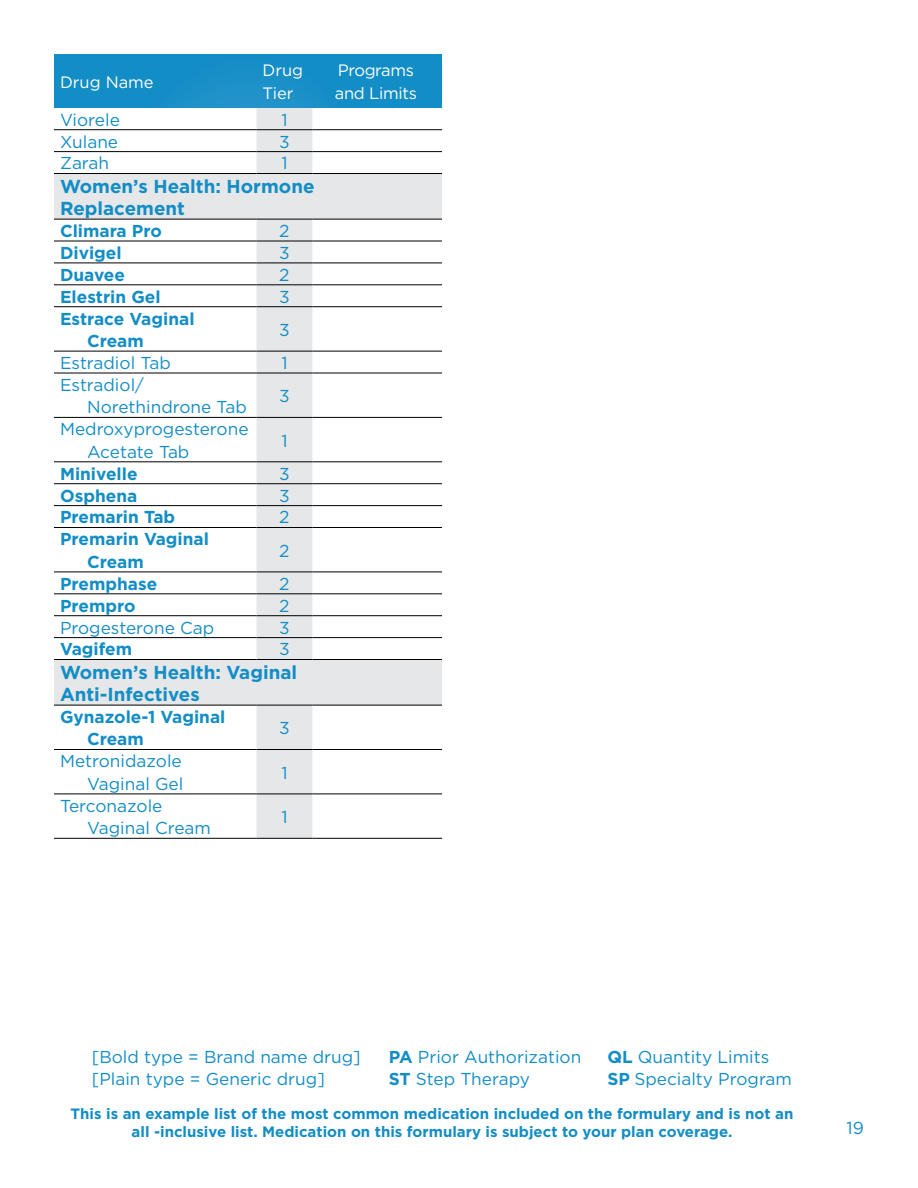
<style>
.page{position:relative;width:918px;height:1188px;background:#fff}
.page>*{position:absolute;margin:0;border:0;box-sizing:border-box;transform-origin:0 0}
.Drug_-_Category{font:700 18.75px/22.5px "Gotham";color:#138dc6}
.Drug_-_Generic{font:17.25px/22.5px "Gotham";color:#138dc6}
.Drug_-_Brand{font:700 17.25px/22.5px "Gotham";color:#138dc6}
.B2C_Body_Copy__11_5{font:17.25px "Gotham";color:#138dc6}
.B2C_1st_Level_Headin{font:16.5px/22.5px "Gotham";letter-spacing:-.02em;color:#fff}
.B2C_1st_Level_Headin-2{font:16.5px/22.5px "Gotham";color:#fff}
.t1{font:700 15px/18px "Gotham";color:#138dc6;text-align:center}
.s1{font-weight:700}
</style>
<div class="page">
<svg style="left:54px;top:54px;width:388px;height:54px;background:#158dc6"></svg>
<svg style="left:54px;top:108px;width:388px;height:730px"></svg>
<hr style="left:54px;top:241px;width:202px;height:1px;background:#000">
<hr style="left:256px;top:241px;width:56px;height:1px;background:#000">
<hr style="left:312px;top:241px;width:130px;height:1px;background:#000">
<hr style="left:54px;top:263px;width:202px;height:1px;background:#000">
<hr style="left:256px;top:263px;width:56px;height:1px;background:#000">
<hr style="left:312px;top:263px;width:130px;height:1px;background:#000">
<hr style="left:54px;top:285px;width:202px;height:1px;background:#000">
<hr style="left:256px;top:285px;width:56px;height:1px;background:#000">
<hr style="left:312px;top:285px;width:130px;height:1px;background:#000">
<hr style="left:54px;top:306px;width:202px;height:1px;background:#000">
<hr style="left:256px;top:306px;width:56px;height:1px;background:#000">
<hr style="left:312px;top:306px;width:130px;height:1px;background:#000">
<hr style="left:54px;top:351px;width:202px;height:1px;background:#000">
<hr style="left:256px;top:351px;width:56px;height:1px;background:#000">
<hr style="left:312px;top:351px;width:130px;height:1px;background:#000">
<hr style="left:54px;top:373px;width:202px;height:1px;background:#000">
<hr style="left:256px;top:373px;width:56px;height:1px;background:#000">
<hr style="left:312px;top:373px;width:130px;height:1px;background:#000">
<hr style="left:54px;top:417px;width:202px;height:1px;background:#000">
<hr style="left:256px;top:417px;width:56px;height:1px;background:#000">
<hr style="left:312px;top:417px;width:130px;height:1px;background:#000">
<hr style="left:54px;top:462px;width:202px;height:1px;background:#000">
<hr style="left:256px;top:462px;width:56px;height:1px;background:#000">
<hr style="left:312px;top:462px;width:130px;height:1px;background:#000">
<hr style="left:54px;top:483px;width:202px;height:1px;background:#000">
<hr style="left:256px;top:483px;width:56px;height:1px;background:#000">
<hr style="left:312px;top:483px;width:130px;height:1px;background:#000">
<hr style="left:54px;top:505px;width:202px;height:1px;background:#000">
<hr style="left:256px;top:505px;width:56px;height:1px;background:#000">
<hr style="left:312px;top:505px;width:130px;height:1px;background:#000">
<hr style="left:54px;top:527px;width:202px;height:1px;background:#000">
<hr style="left:256px;top:527px;width:56px;height:1px;background:#000">
<hr style="left:312px;top:527px;width:130px;height:1px;background:#000">
<hr style="left:54px;top:572px;width:202px;height:1px;background:#000">
<hr style="left:256px;top:572px;width:56px;height:1px;background:#000">
<hr style="left:312px;top:572px;width:130px;height:1px;background:#000">
<hr style="left:54px;top:594px;width:202px;height:1px;background:#000">
<hr style="left:256px;top:594px;width:56px;height:1px;background:#000">
<hr style="left:312px;top:594px;width:130px;height:1px;background:#000">
<hr style="left:54px;top:615px;width:202px;height:1px;background:#000">
<hr style="left:256px;top:615px;width:56px;height:1px;background:#000">
<hr style="left:312px;top:615px;width:130px;height:1px;background:#000">
<hr style="left:54px;top:637px;width:202px;height:1px;background:#000">
<hr style="left:256px;top:637px;width:56px;height:1px;background:#000">
<hr style="left:312px;top:637px;width:130px;height:1px;background:#000">
<hr style="left:54px;top:705px;width:202px;height:1px;background:#000">
<hr style="left:256px;top:705px;width:56px;height:1px;background:#000">
<hr style="left:312px;top:705px;width:130px;height:1px;background:#000">
<hr style="left:54px;top:749px;width:202px;height:1px;background:#000">
<hr style="left:256px;top:749px;width:56px;height:1px;background:#000">
<hr style="left:312px;top:749px;width:130px;height:1px;background:#000">
<hr style="left:54px;top:794px;width:202px;height:1px;background:#000">
<hr style="left:256px;top:794px;width:56px;height:1px;background:#000">
<hr style="left:312px;top:794px;width:130px;height:1px;background:#000">
<hr style="left:54px;top:838px;width:202px;height:1px;background:#000">
<hr style="left:256px;top:838px;width:56px;height:1px;background:#000">
<hr style="left:312px;top:838px;width:130px;height:1px;background:#000">
<hr style="left:54px;top:659px;width:202px;height:1px;background:#000">
<hr style="left:256px;top:659px;width:56px;height:1px;background:#000">
<hr style="left:312px;top:659px;width:130px;height:1px;background:#000">
<hr style="left:54px;top:129px;width:202px;height:1px;background:#000">
<hr style="left:256px;top:129px;width:56px;height:1px;background:#000">
<hr style="left:312px;top:129px;width:130px;height:1px;background:#000">
<hr style="left:54px;top:151px;width:202px;height:1px;background:#000">
<hr style="left:256px;top:151px;width:56px;height:1px;background:#000">
<hr style="left:312px;top:151px;width:130px;height:1px;background:#000">
<hr style="left:54px;top:173px;width:202px;height:1px;background:#000">
<hr style="left:256px;top:173px;width:56px;height:1px;background:#000">
<hr style="left:312px;top:173px;width:130px;height:1px;background:#000">
<hr style="left:54px;top:219px;width:202px;height:1px;background:#000">
<hr style="left:256px;top:219px;width:56px;height:1px;background:#000">
<hr style="left:312px;top:219px;width:130px;height:1px;background:#000">
<p class="B2C_1st_Level_Headin-2" style="left:60px;top:70px;width:95px">Drug Name</p>
<p class="B2C_1st_Level_Headin-2" style="left:263px;top:59px;width:42px">Drug<br>Tier</p>
<p class="B2C_1st_Level_Headin" style="left:335px;top:59px;width:84px">Programs and Limits</p>
<p class="Drug_-_Generic" style="left:60px;top:108px;width:61px">Viorele</p>
<p class="B2C_Body_Copy__11_5" style="left:281px;top:109px;width:8px">1</p>
<p class="Drug_-_Generic" style="left:60px;top:130px;width:60px">Xulane</p>
<p class="B2C_Body_Copy__11_5" style="left:279px;top:130px;width:12px">3</p>
<p class="Drug_-_Generic" style="left:60px;top:152px;width:51px">Zarah</p>
<p class="B2C_Body_Copy__11_5" style="left:281px;top:152px;width:8px">1</p>
<p class="Drug_-_Category" style="left:60px;top:175px;width:256px">Women’s Health: Hormone<br>Replacement</p>
<p class="Drug_-_Brand" style="left:60px;top:220px;width:103px">Climara Pro</p>
<p class="B2C_Body_Copy__11_5" style="left:279px;top:220px;width:12px">2</p>
<p class="Drug_-_Brand" style="left:60px;top:241px;width:63px">Divigel</p>
<p class="B2C_Body_Copy__11_5" style="left:279px;top:242px;width:12px">3</p>
<p class="Drug_-_Brand" style="left:60px;top:263px;width:67px">Duavee</p>
<p class="B2C_Body_Copy__11_5" style="left:279px;top:264px;width:12px">2</p>
<p class="Drug_-_Brand" style="left:60px;top:285px;width:102px">Elestrin Gel</p>
<p class="B2C_Body_Copy__11_5" style="left:279px;top:286px;width:12px">3</p>
<p class="Drug_-_Brand" style="left:87px;top:307px;width:109px;text-indent:-27px">Estrace Vaginal<br>Cream</p>
<p class="B2C_Body_Copy__11_5" style="left:279px;top:319px;width:12px">3</p>
<p class="Drug_-_Generic" style="left:60px;top:351px;width:112px">Estradiol Tab</p>
<p class="B2C_Body_Copy__11_5" style="left:281px;top:352px;width:8px">1</p>
<p class="Drug_-_Generic" style="left:87px;top:373px;width:161px;text-indent:-27px">Estradiol/<br>Norethindrone Tab</p>
<p class="B2C_Body_Copy__11_5" style="left:279px;top:385px;width:12px">3</p>
<p class="Drug_-_Generic" style="left:87px;top:418px;width:163px;text-indent:-27px">Medroxyprogesterone<br>Acetate Tab</p>
<p class="B2C_Body_Copy__11_5" style="left:281px;top:429px;width:8px">1</p>
<p class="Drug_-_Brand" style="left:60px;top:462px;width:79px">Minivelle</p>
<p class="B2C_Body_Copy__11_5" style="left:279px;top:463px;width:12px">3</p>
<p class="Drug_-_Brand" style="left:60px;top:484px;width:79px">Osphena</p>
<p class="B2C_Body_Copy__11_5" style="left:279px;top:484px;width:12px">3</p>
<p class="Drug_-_Brand" style="left:60px;top:506px;width:117px">Premarin Tab</p>
<p class="B2C_Body_Copy__11_5" style="left:279px;top:506px;width:12px">2</p>
<p class="Drug_-_Brand" style="left:87px;top:528px;width:123px;text-indent:-27px">Premarin Vaginal<br>Cream</p>
<p class="B2C_Body_Copy__11_5" style="left:279px;top:539px;width:12px">2</p>
<p class="Drug_-_Brand" style="left:60px;top:572px;width:99px">Premphase</p>
<p class="B2C_Body_Copy__11_5" style="left:279px;top:573px;width:12px">2</p>
<p class="Drug_-_Brand" style="left:60px;top:594px;width:77px">Prempro</p>
<p class="B2C_Body_Copy__11_5" style="left:279px;top:595px;width:12px">2</p>
<p class="Drug_-_Generic" style="left:60px;top:616px;width:156px">Progesterone Cap</p>
<p class="B2C_Body_Copy__11_5" style="left:279px;top:616px;width:12px">3</p>
<p class="Drug_-_Brand" style="left:60px;top:638px;width:74px">Vagifem</p>
<p class="B2C_Body_Copy__11_5" style="left:279px;top:638px;width:12px">3</p>
<p class="Drug_-_Category" style="left:60px;top:661px;width:239px">Women’s Health: Vaginal<br>Anti-Infectives</p>
<p class="Drug_-_Brand" style="left:87px;top:705px;width:140px;text-indent:-27px">Gynazole-1 Vaginal<br>Cream</p>
<p class="B2C_Body_Copy__11_5" style="left:279px;top:717px;width:12px">3</p>
<p class="Drug_-_Generic" style="left:60px;top:750px;width:125px;text-align:right">Metronidazole<br>Vaginal Gel</p>
<p class="B2C_Body_Copy__11_5" style="left:281px;top:761px;width:8px">1</p>
<p class="Drug_-_Generic" style="left:87px;top:794px;width:125px;text-indent:-27px">Terconazole<br>Vaginal Cream</p>
<p class="B2C_Body_Copy__11_5" style="left:281px;top:806px;width:8px">1</p>
<p class="Drug_-_Generic" style="left:92px;top:1045px;width:271px">[Bold type = Brand name drug] [Plain type = Generic drug]</p>
<p class="Drug_-_Generic" style="left:389px;top:1045px;width:194px"><span class="s1">PA</span> Prior Authorization<br><span class="s1">ST</span> Step Therapy</p>
<p class="Drug_-_Generic" style="left:607px;top:1045px;width:186px"><span class="s1">QL</span> Quantity Limits<br><span class="s1">SP</span> Specialty Program</p>
<p class="t1" style="left:71px;top:1105px;width:724px">This is an example list of the most common medication included on the formulary and is not an all -inclusive list. Medication on this formulary is subject to your plan coverage.</p>
<p class="Drug_-_Generic" style="left:847px;top:1116px;width:19px">19</p>
</div>
